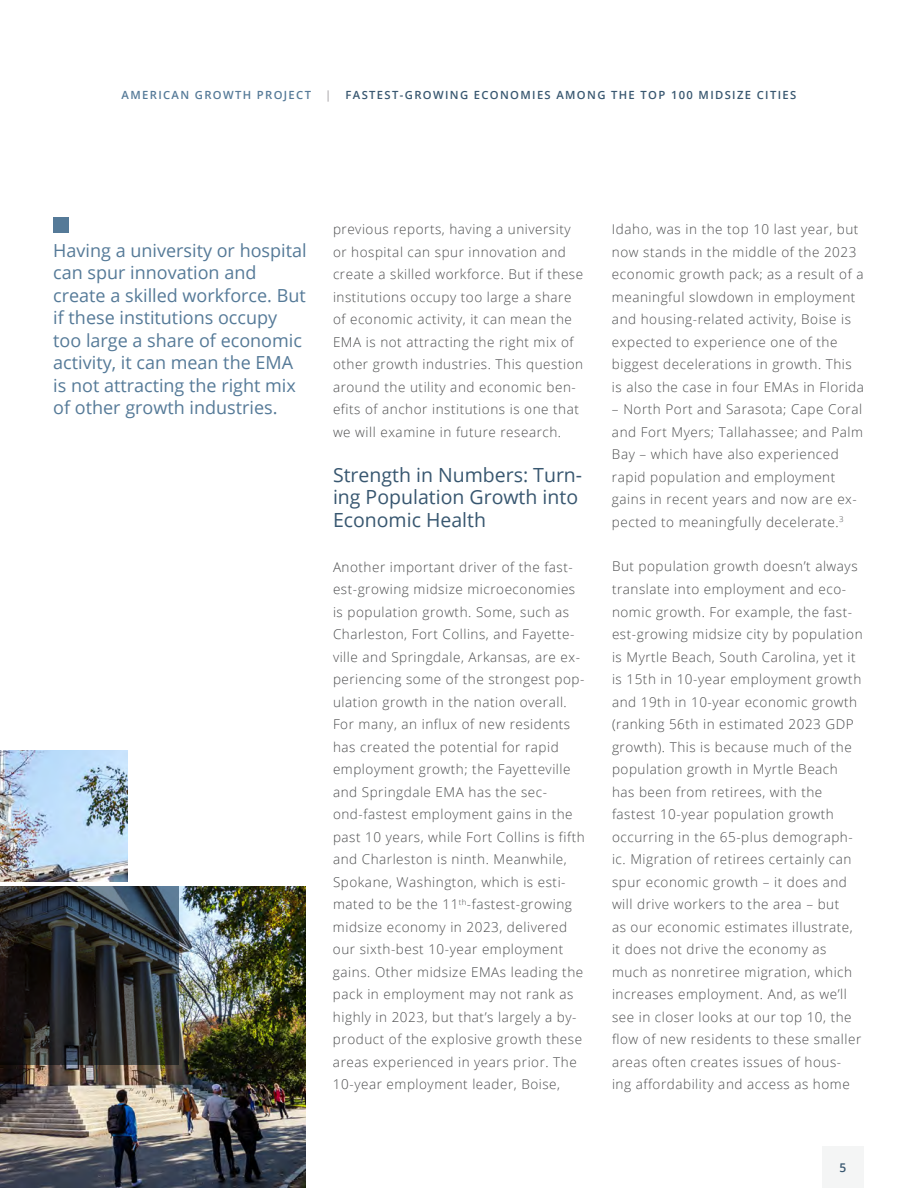
<style>
.page{position:relative;width:918px;height:1188px;background:#fff}
.page>*{position:absolute;margin:0;border:0;box-sizing:border-box;transform-origin:0 0}
.t1{font:19.5px/22.5px "Open Sans";color:#385770}
.Call_Out{font:18px/22.5px "Open Sans";color:#557a98}
.Body{font:300 13.5px/22.5px "Open Sans";letter-spacing:.04em;color:#4b4c4d}
.t2{font:600 12px "Open Sans";color:#385770}
.t3{font:600 11.25px "Open Sans";letter-spacing:.12em;color:#385770}
.t4{font:600 11.25px "Open Sans";letter-spacing:.12em;color:#557a98}
.t5{font:600 11.25px "Open Sans";color:#b0adb0}
</style>
<div class="page">
<div style="left:822px;top:1146px;width:42px;height:42px;background:#f4f5f5"></div>
<img style="left:0;top:886px;width:306px;height:302px">
<svg style="left:0;top:886px;width:178px;height:179px;background:#292c2e"></svg>
<div style="left:53px;top:217px;width:16px;height:15px;background:#557a98"></div>
<img style="left:0;top:750px;width:128px;height:132px">
<p class="t4" style="left:122px;top:87px;width:191px">AMERICAN GROWTH PROJECT</p>
<p class="t5" style="left:325px;top:87px;width:8px">|</p>
<p class="t3" style="left:346px;top:87px;width:452px">FASTEST-GROWING ECONOMIES AMONG THE TOP 100 MIDSIZE CITIES</p>
<p class="Call_Out" style="left:53px;top:238px;width:255px">Having a university or hospital can spur innovation and create a skilled workforce. But if these institutions occupy too large a share of economic activity, it can mean the EMA is not attracting the right mix of other growth industries.</p>
<p class="Body" style="left:333px;top:217px;width:252px">previous reports, having a university or hospital can spur innovation and create a skilled workforce. But if these institutions occupy too large a share of economic activity, it can mean the EMA is not attracting the right mix of other growth industries. This question around the utility and economic ben&shy;efits of anchor institutions is one that we will examine in future research.</p>
<h2 class="t1" style="left:333px;top:463px;width:251px">Strength in Numbers: Turn&shy;ing Population Growth into<br>Economic Health</h2>
<p class="Body" style="left:333px;top:555px;width:253px">Another important driver of the fast&shy;est-growing midsize microeconomies is population growth. Some, such as Charleston, Fort Collins, and Fayette&shy;ville and Springdale, Arkansas, are ex&shy;periencing some of the strongest pop&shy;ulation growth in the nation overall.<br>For many, an influx of new residents has created the potential for rapid employment growth; the Fayetteville and Springdale EMA has the sec&shy;ond-fastest employment gains in the past 10 years, while Fort Collins is fifth and Charleston is ninth. Meanwhile, Spokane, Washington, which is esti&shy;mated to be the 11<sup>th</sup>-fastest-growing midsize economy in 2023, delivered our sixth-best 10-year employment gains. Other midsize EMAs leading the pack in employment may not rank as highly in 2023, but that’s largely a by&shy;product of the explosive growth these areas experienced in years prior. The 10-year employment leader, Boise,</p>
<p class="Body" style="left:612px;top:218px;width:253px">Idaho, was in the top 10 last year, but now stands in the middle of the 2023 economic growth pack; as a result of a meaningful slowdown in employment and housing-related activity, Boise is expected to experience one of the biggest decelerations in growth. This is also the case in four EMAs in Florida</p>
<p class="Body" style="left:612px;top:398px;width:253px">– North Port and Sarasota; Cape Coral and Fort Myers; Tallahassee; and Palm Bay – which have also experienced rapid population and employment gains in recent years and now are ex&shy;pected to meaningfully decelerate.<sup>3</sup></p>
<p class="Body" style="left:612px;top:555px;width:252px">But population growth doesn’t always translate into employment and eco&shy;nomic growth. For example, the fast&shy;est-growing midsize city by population is Myrtle Beach, South Carolina, yet it is 15th in 10-year employment growth and 19th in 10-year economic growth (ranking 56th in estimated 2023 GDP growth). This is because much of the population growth in Myrtle Beach has been from retirees, with the fastest 10-year population growth occurring in the 65-plus demograph&shy;ic. Migration of retirees certainly can spur economic growth – it does and will drive workers to the area – but<br>as our economic estimates illustrate, it does not drive the economy as much as nonretiree migration, which increases employment. And, as we’ll see in closer looks at our top 10, the flow of new residents to these smaller areas often creates issues of hous&shy;ing affordability and access as home</p>
<p class="t2" style="left:840px;top:1159px;width:8px">5</p>
</div>
